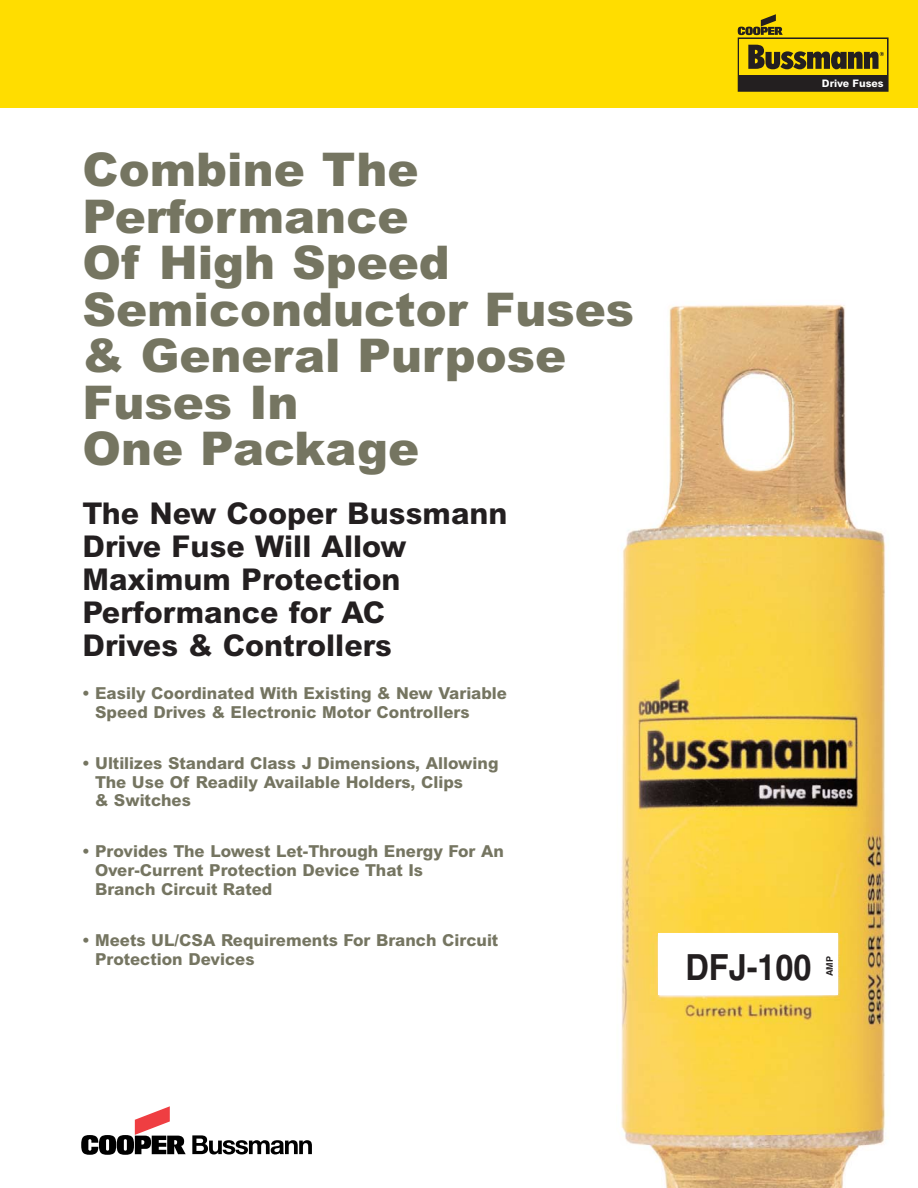
<style>
.page{position:relative;width:918px;height:1188px;background:#fff}
.page>*{position:absolute;margin:0;border:0;box-sizing:border-box;transform-origin:0 0}
.t1{font:900 46.5px/46.5px "Arial";color:#757561}
.t2{font:700 36px "Helvetica";color:#231f20;scale:.9 1}
.t3{font:800 30px/33px "Arial";color:#231f20}
.t4{font:800 16.5px/18.8px "Arial";color:#757561}
.t5{font:800 10.35px "Arial";color:#fff}
.t6{font:700 9px "Helvetica";color:#231f20}
</style>
<div class="page">
<img style="left:621px;top:304px;width:265px;height:884px">
<svg style="left:81px;top:1106px;width:105px;height:49px"></svg>
<svg style="left:192px;top:1135px;width:120px;height:19px"></svg>
<div style="left:0;top:0;width:918px;height:108px;background:#fd0"></div>
<div style="left:740px;top:39px;width:147px;height:51px;background:#231f20"></div>
<div style="left:738px;top:37px;width:151px;height:55px;border:4px solid #231f20"></div>
<div style="left:740px;top:39px;width:147px;height:35px;background:#fd0"></div>
<svg style="left:748px;top:45px;width:136px;height:24px"></svg>
<svg style="left:738px;top:14px;width:45px;height:21px"></svg>
<div style="left:658px;top:934px;width:180px;height:61px;background:#fff"></div>
<h1 class="t1" style="left:82px;top:150px;width:553px">Combine The<br>Performance<br>Of High Speed<br>Semiconductor Fuses &amp; General Purpose<br>Fuses In<br>One Package</h1>
<h3 class="t3" style="left:82px;top:500px;width:427px">The New Cooper Bussmann<br>Drive Fuse Will Allow<br>Maximum Protection<br>Performance for AC<br>Drives &amp; Controllers</h3>
<p class="t4" style="left:95px;top:685px;width:414px;text-indent:-13px">• Easily Coordinated With Existing &amp; New Variable<br>Speed Drives &amp; Electronic Motor Controllers</p>
<p class="t4" style="left:95px;top:755px;width:405px;text-indent:-13px">• Ultilizes Standard Class J Dimensions, Allowing<br>The Use Of Readily Available Holders, Clips<br>&amp; Switches</p>
<p class="t4" style="left:95px;top:844px;width:410px;text-indent:-13px">• Provides The Lowest Let-Through Energy For An<br>Over-Current Protection Device That Is<br>Branch Circuit Rated</p>
<p class="t4" style="left:95px;top:932px;width:405px;text-indent:-13px">• Meets UL/CSA Requirements For Branch Circuit<br>Protection Devices</p>
<p class="t5" style="left:822px;top:79px;width:63px">Drive Fuses</p>
<h2 class="t2" style="left:685px;top:954px;width:142px">DFJ-100</h2>
<p class="t6" style="left:826px;top:976px;width:21px;rotate:-90deg">AMP</p>
</div>
